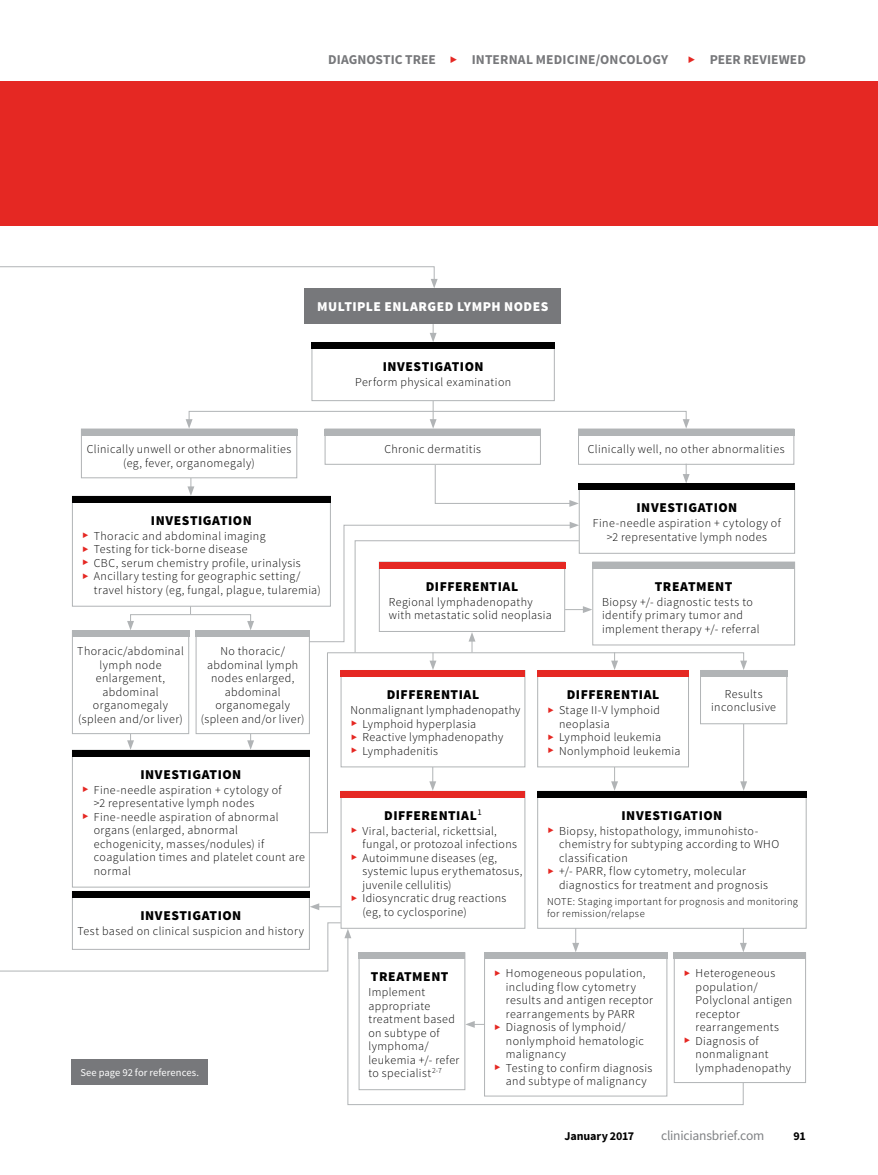
<style>
.page{position:relative;width:878px;height:1175px;background:#fff}
.page>*{position:absolute;margin:0;border:0;box-sizing:border-box;transform-origin:0 0}
.DT_body{font:900 13.5px "Source Sans Pro";letter-spacing:.035em;color:#000}
.t1{font:700 13.5px "Source Sans Pro";letter-spacing:.01em;color:#77787b}
.DT_body-2{font:900 13.5px "Source Sans Pro";letter-spacing:.04em;color:#fff}
.t2{font:13.5px "Source Sans Pro";letter-spacing:-.015em;color:#808285}
.DT_body-3{font:300 12px/13.5px "Source Sans Pro";letter-spacing:.035em;color:#000}
.t3{font:700 12px "Source Sans Pro";letter-spacing:-.005em;color:#000}
.DT_body-4{font:300 10.5px/12px "Source Sans Pro";letter-spacing:.035em;color:#000}
.Acronyms{font:10.5px "Source Sans Pro";letter-spacing:.005em;color:#fff}
</style>
<div class="page">
<svg style="left:347px;top:935px;width:397px;height:170px"></svg>
<svg style="left:0;top:266px;width:437px;height:22px"></svg>
<svg style="left:434px;top:464px;width:145px;height:43px"></svg>
<hr style="left:130px;top:699px;width:1px;height:43px;background:#b1b4b6">
<svg style="left:127px;top:740px;width:7px;height:10px"></svg>
<hr style="left:250px;top:699px;width:1px;height:43px;background:#b1b4b6">
<svg style="left:247px;top:740px;width:7px;height:10px"></svg>
<hr style="left:575px;top:893px;width:1px;height:52px;background:#b1b4b6">
<svg style="left:572px;top:942px;width:7px;height:10px"></svg>
<hr style="left:743px;top:893px;width:1px;height:52px;background:#b1b4b6">
<svg style="left:739px;top:942px;width:7px;height:10px"></svg>
<svg style="left:187px;top:478px;width:7px;height:18px"></svg>
<div style="left:0;top:81px;width:878px;height:144px;background:#e52823"></div>
<div style="left:81px;top:428px;width:216px;height:50px;border:1px solid #b1b4b6"></div>
<div style="left:81px;top:428px;width:216px;height:7px;background:#b1b4b6"></div>
<div style="left:325px;top:428px;width:216px;height:7px;background:#b1b4b6"></div>
<div style="left:578px;top:428px;width:216px;height:7px;background:#b1b4b6"></div>
<svg style="left:430px;top:324px;width:6px;height:18px"></svg>
<svg style="left:682px;top:464px;width:7px;height:19px"></svg>
<div style="left:311px;top:342px;width:243px;height:59px;border:1px solid #b1b4b6"></div>
<div style="left:311px;top:342px;width:243px;height:7px;background:#000"></div>
<div style="left:72px;top:891px;width:238px;height:6px;background:#000"></div>
<div style="left:579px;top:483px;width:216px;height:7px;background:#000"></div>
<div style="left:304px;top:288px;width:257px;height:36px;background:#77787b"></div>
<svg style="left:429px;top:401px;width:7px;height:27px"></svg>
<div style="left:189px;top:411px;width:497px;height:11px;border:1px solid #b1b4b6"></div>
<svg style="left:186px;top:419px;width:6px;height:9px"></svg>
<svg style="left:682px;top:419px;width:7px;height:9px"></svg>
<div style="left:130px;top:614px;width:121px;height:9px;border:1px solid #b1b4b6"></div>
<svg style="left:127px;top:621px;width:7px;height:9px"></svg>
<svg style="left:247px;top:621px;width:7px;height:9px"></svg>
<div style="left:71px;top:1059px;width:137px;height:26px;background:#77787b"></div>
<div style="left:72px;top:496px;width:259px;height:110px;border:1px solid #b1b4b6"></div>
<div style="left:72px;top:750px;width:238px;height:137px;border:1px solid #b1b4b6"></div>
<div style="left:72px;top:496px;width:259px;height:6px;background:#000"></div>
<div style="left:72px;top:750px;width:238px;height:6px;background:#000"></div>
<div style="left:537px;top:791px;width:269px;height:137px;background:#fff"></div>
<div style="left:537px;top:791px;width:269px;height:137px;border:1px solid #b1b4b6"></div>
<div style="left:537px;top:791px;width:269px;height:6px;background:#000"></div>
<div style="left:72px;top:631px;width:117px;height:102px;background:#fff"></div>
<div style="left:72px;top:630px;width:117px;height:104px;border:1px solid #b1b4b6"></div>
<div style="left:484px;top:952px;width:183px;height:144px;background:#fff"></div>
<div style="left:484px;top:952px;width:183px;height:144px;border:1px solid #b1b4b6"></div>
<div style="left:72px;top:630px;width:117px;height:7px;background:#b1b4b6"></div>
<div style="left:484px;top:952px;width:183px;height:7px;background:#b1b4b6"></div>
<div style="left:196px;top:630px;width:114px;height:104px;border:1px solid #b1b4b6"></div>
<div style="left:196px;top:630px;width:114px;height:7px;background:#b1b4b6"></div>
<div style="left:674px;top:952px;width:131px;height:130px;background:#fff"></div>
<div style="left:674px;top:952px;width:132px;height:130px;border:1px solid #b1b4b6"></div>
<div style="left:674px;top:952px;width:132px;height:7px;background:#b1b4b6"></div>
<div style="left:592px;top:561px;width:203px;height:7px;background:#b1b4b6"></div>
<div style="left:359px;top:952px;width:106px;height:137px;background:#fff"></div>
<div style="left:358px;top:952px;width:107px;height:138px;border:1px solid #b1b4b6"></div>
<div style="left:358px;top:952px;width:107px;height:7px;background:#b1b4b6"></div>
<div style="left:340px;top:791px;width:185px;height:137px;border:1px solid #b1b4b6"></div>
<div style="left:700px;top:670px;width:87px;height:54px;border:1px solid #b1b4b6"></div>
<div style="left:700px;top:670px;width:87px;height:7px;background:#b1b4b6"></div>
<svg style="left:465px;top:1021px;width:19px;height:6px"></svg>
<svg style="left:0;top:922px;width:351px;height:49px"></svg>
<svg style="left:310px;top:903px;width:30px;height:7px"></svg>
<svg style="left:308px;top:522px;width:439px;height:311px"></svg>
<p class="t1" style="left:328px;top:51px;width:109px">DIAGNOSTIC TREE</p>
<p class="t1" style="left:471px;top:51px;width:198px">INTERNAL MEDICINE/ONCOLOGY</p>
<p class="t1" style="left:709px;top:51px;width:98px">PEER REVIEWED</p>
<p class="DT_body-2" style="left:317px;top:298px;width:233px">MULTIPLE ENLARGED LYMPH NODES</p>
<p class="DT_body" style="left:382px;top:358px;width:102px">INVESTIGATION</p>
<p class="DT_body-3" style="left:355px;top:375px;width:158px">Perform physical examination</p>
<p class="DT_body-3" style="left:87px;top:443px;width:206px">Clinically unwell or other abnormalities</p>
<p class="DT_body-3" style="left:384px;top:443px;width:98px">Chronic dermatitis</p>
<p class="DT_body-3" style="left:587px;top:443px;width:198px">Clinically well, no other abnormalities</p>
<p class="DT_body-3" style="left:123px;top:456px;width:133px">(eg, fever, organomegaly)</p>
<p class="DT_body" style="left:151px;top:511px;width:102px">INVESTIGATION</p>
<p class="DT_body-3" style="left:94px;top:529px;width:173px">Thoracic and abdominal imaging</p>
<p class="DT_body-3" style="left:94px;top:542px;width:155px">Testing for tick-borne disease</p>
<p class="DT_body-3" style="left:94px;top:556px;width:208px">CBC, serum chemistry profile, urinalysis</p>
<p class="DT_body-3" style="left:94px;top:569px;width:228px">Ancillary testing for geographic setting/ travel history (eg, fungal, plague, tularemia)</p>
<p class="DT_body-3" style="left:77px;top:644px;width:108px;text-align:center">Thoracic/abdominal lymph node enlargement,</p>
<p class="DT_body-3" style="left:78px;top:685px;width:106px;text-align:center">abdominal organomegaly (spleen and/or liver)</p>
<p class="DT_body-3" style="left:207px;top:644px;width:93px;text-align:center">No thoracic/ abdominal lymph nodes enlarged,</p>
<p class="DT_body-3" style="left:201px;top:685px;width:105px;text-align:center">abdominal organomegaly (spleen and/or liver)</p>
<p class="DT_body" style="left:425px;top:577px;width:94px">DIFFERENTIAL</p>
<p class="DT_body-3" style="left:388px;top:595px;width:164px">Regional lymphadenopathy with metastatic solid neoplasia</p>
<p class="DT_body" style="left:636px;top:499px;width:102px">INVESTIGATION</p>
<p class="DT_body-3" style="left:593px;top:517px;width:189px;text-align:center">Fine-needle aspiration + cytology of &gt;2 representative lymph nodes</p>
<p class="DT_body" style="left:655px;top:577px;width:79px">TREATMENT</p>
<p class="DT_body-3" style="left:602px;top:595px;width:159px">Biopsy +/- diagnostic tests to identify primary tumor and implement therapy +/- referral</p>
<p class="DT_body" style="left:386px;top:685px;width:94px">DIFFERENTIAL</p>
<p class="DT_body-3" style="left:350px;top:703px;width:171px">Nonmalignant lymphadenopathy</p>
<p class="DT_body-3" style="left:362px;top:717px;width:115px">Lymphoid hyperplasia</p>
<p class="DT_body-3" style="left:362px;top:730px;width:142px">Reactive lymphadenopathy</p>
<p class="DT_body-3" style="left:362px;top:744px;width:77px">Lymphadenitis</p>
<p class="DT_body" style="left:566px;top:685px;width:94px">DIFFERENTIAL</p>
<p class="DT_body-3" style="left:559px;top:703px;width:103px">Stage II-V lymphoid neoplasia</p>
<p class="DT_body-3" style="left:559px;top:730px;width:103px">Lymphoid leukemia</p>
<p class="DT_body-3" style="left:559px;top:744px;width:123px">Nonlymphoid leukemia</p>
<p class="DT_body-3" style="left:711px;top:687px;width:66px;text-align:center">Results inconclusive</p>
<p class="DT_body" style="left:140px;top:765px;width:102px">INVESTIGATION</p>
<p class="DT_body-3" style="left:94px;top:783px;width:189px">Fine-needle aspiration + cytology of &gt;2 representative lymph nodes</p>
<p class="DT_body-3" style="left:94px;top:810px;width:213px">Fine-needle aspiration of abnormal organs (enlarged, abnormal echogenicity, masses/nodules) if coagulation times and platelet count are normal</p>
<p class="DT_body" style="left:621px;top:806px;width:102px">INVESTIGATION</p>
<p class="DT_body" style="left:384px;top:806px;width:99px">DIFFERENTIAL<sup>1</sup></p>
<p class="DT_body-3" style="left:362px;top:824px;width:156px">Viral, bacterial, rickettsial, fungal, or protozoal infections</p>
<p class="DT_body-3" style="left:362px;top:851px;width:161px">Autoimmune diseases (eg, systemic lupus erythematosus, juvenile cellulitis)</p>
<p class="DT_body-3" style="left:362px;top:891px;width:145px">Idiosyncratic drug reactions (eg, to cyclosporine)</p>
<p class="DT_body-3" style="left:559px;top:824px;width:222px">Biopsy, histopathology, immunohisto&shy;chemistry for subtyping according to WHO classification</p>
<p class="DT_body-3" style="left:559px;top:864px;width:210px">+/- PARR, flow cytometry, molecular diagnostics for treatment and prognosis</p>
<p class="DT_body-4" style="left:547px;top:896px;width:252px">NOTE: Staging important for prognosis and monitoring for remission/relapse</p>
<p class="DT_body" style="left:140px;top:906px;width:102px">INVESTIGATION</p>
<p class="DT_body-3" style="left:78px;top:924px;width:228px">Test based on clinical suspicion and history</p>
<p class="Acronyms" style="left:80px;top:1066px;width:120px">See page 92 for references.</p>
<p class="DT_body" style="left:371px;top:968px;width:79px">TREATMENT</p>
<p class="DT_body-3" style="left:368px;top:985px;width:92px">Implement appropriate treatment based on subtype of lymphoma/ leukemia +/- refer to specialist<sup>2-7</sup></p>
<p class="DT_body-3" style="left:506px;top:966px;width:149px">Homogeneous population, including flow cytometry results and antigen receptor rearrangements by PARR</p>
<p class="DT_body-3" style="left:506px;top:1020px;width:139px">Diagnosis of lymphoid/ nonlymphoid hematologic malignancy</p>
<p class="DT_body-3" style="left:506px;top:1061px;width:148px">Testing to confirm diagnosis and subtype of malignancy</p>
<p class="DT_body-3" style="left:695px;top:966px;width:98px">Heterogeneous population/<br>Polyclonal antigen receptor rearrangements</p>
<p class="DT_body-3" style="left:695px;top:1034px;width:97px">Diagnosis of nonmalignant lymphadenopathy</p>
<p class="t3" style="left:564px;top:1128px;width:71px">January 2017</p>
<p class="t2" style="left:661px;top:1127px;width:105px">cliniciansbrief.com</p>
<p class="t3" style="left:793px;top:1128px;width:14px">91</p>
</div>
